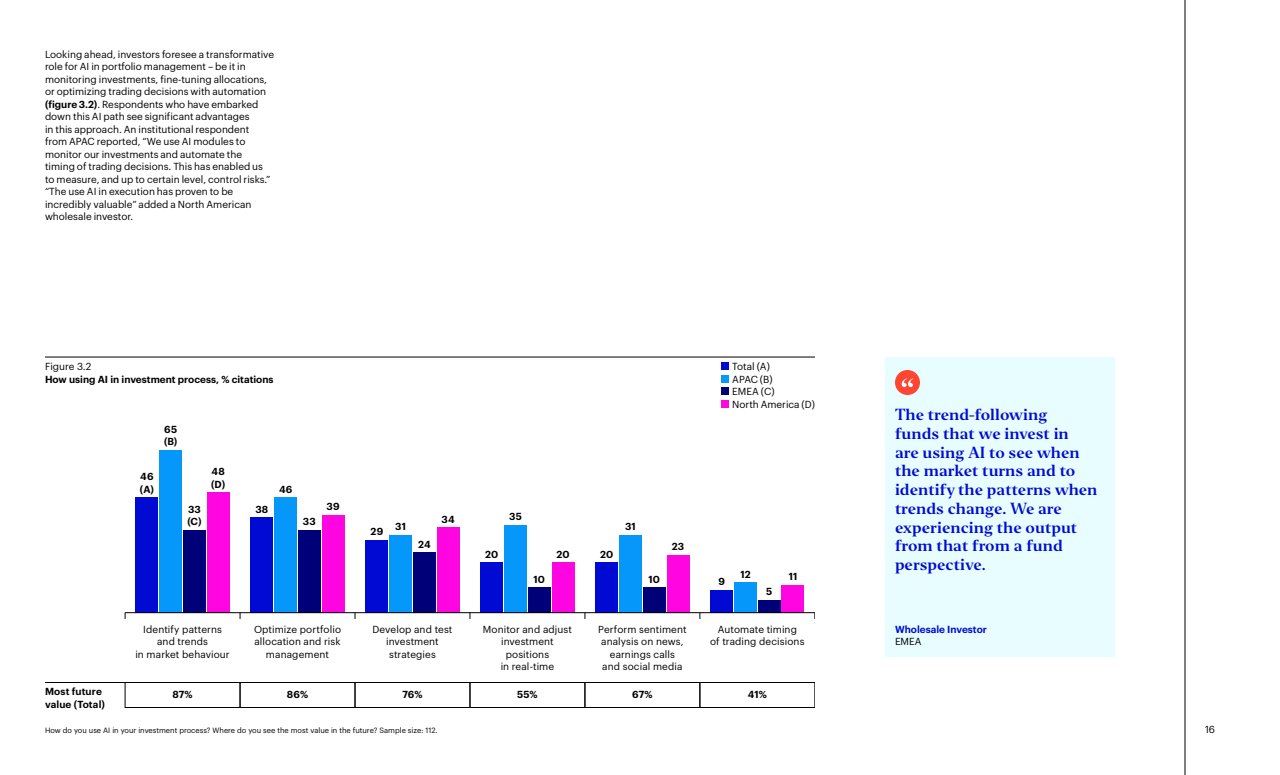
<style>
.page{position:relative;width:1280px;height:775px;background:#fff}
.page>*{position:absolute;margin:0;border:0;box-sizing:border-box;transform-origin:0 0}
.t1{font:15px/18.8px "Invesco Editor";color:#000ad2}
.t2{font:10px/12.5px "Graphik";color:#000;text-align:center}
.t3{font:600 10px/12.5px "Graphik";letter-spacing:.005em;color:#000}
.t4{font:600 10px "Graphik";color:#000ad2}
.t5{font:7.5px "Graphik";color:#000}
.s1{font-weight:600}
</style>
<div class="page">
<hr style="left:1185px;top:0;width:1px;height:775px;background:#000">
<hr style="left:45px;top:357px;width:770px;height:1px;background:#000">
<div style="left:585px;top:682px;width:115px;height:26px;border:1px solid #000"></div>
<hr style="left:45px;top:682px;width:770px;height:1px;background:#000">
<div style="left:470px;top:682px;width:115px;height:26px;border:1px solid #000"></div>
<div style="left:355px;top:682px;width:115px;height:26px;border:1px solid #000"></div>
<div style="left:240px;top:682px;width:115px;height:26px;border:1px solid #000"></div>
<div style="left:125px;top:682px;width:115px;height:26px;border:1px solid #000"></div>
<div style="left:700px;top:682px;width:115px;height:26px;border:1px solid #000"></div>
<div style="left:207px;top:492px;width:22px;height:121px;background:#ff05e2"></div>
<div style="left:183px;top:530px;width:23px;height:83px;background:#000078"></div>
<div style="left:159px;top:450px;width:23px;height:163px;background:#0598fa"></div>
<div style="left:136px;top:497px;width:22px;height:116px;background:#000ad2"></div>
<div style="left:322px;top:515px;width:22px;height:98px;background:#ff05e2"></div>
<div style="left:298px;top:530px;width:23px;height:83px;background:#000078"></div>
<div style="left:274px;top:497px;width:23px;height:116px;background:#0598fa"></div>
<div style="left:251px;top:517px;width:22px;height:96px;background:#000ad2"></div>
<div style="left:437px;top:527px;width:22px;height:86px;background:#ff05e2"></div>
<div style="left:413px;top:553px;width:23px;height:60px;background:#000078"></div>
<div style="left:389px;top:535px;width:23px;height:78px;background:#0598fa"></div>
<div style="left:366px;top:540px;width:22px;height:73px;background:#000ad2"></div>
<div style="left:552px;top:563px;width:22px;height:50px;background:#ff05e2"></div>
<div style="left:528px;top:588px;width:23px;height:25px;background:#000078"></div>
<div style="left:504px;top:525px;width:23px;height:88px;background:#0598fa"></div>
<div style="left:481px;top:563px;width:22px;height:50px;background:#000ad2"></div>
<div style="left:667px;top:555px;width:22px;height:58px;background:#ff05e2"></div>
<div style="left:643px;top:588px;width:23px;height:25px;background:#000078"></div>
<div style="left:619px;top:535px;width:23px;height:78px;background:#0598fa"></div>
<div style="left:596px;top:563px;width:22px;height:50px;background:#000ad2"></div>
<div style="left:782px;top:585px;width:22px;height:28px;background:#ff05e2"></div>
<div style="left:758px;top:600px;width:22px;height:13px;background:#000078"></div>
<div style="left:734px;top:583px;width:23px;height:30px;background:#0598fa"></div>
<div style="left:710px;top:590px;width:23px;height:23px;background:#000ad2"></div>
<hr style="left:125px;top:612px;width:690px;height:1px;background:#000">
<div style="left:885px;top:358px;width:230px;height:300px;background:#e7fdff"></div>
<div style="left:895px;top:370px;width:25px;height:25px;background:#ff4632;border-radius:50%"></div>
<svg style="left:902px;top:378px;width:11px;height:9px"></svg>
<div style="left:722px;top:363px;width:7px;height:7px;background:#000ad2"></div>
<div style="left:722px;top:375px;width:7px;height:7px;background:#0598fa"></div>
<div style="left:722px;top:388px;width:7px;height:7px;background:#000078"></div>
<div style="left:722px;top:400px;width:7px;height:8px;background:#ff05e2"></div>
<p class="t2" style="left:45px;top:47px;width:231px;text-align:left">Looking ahead, investors foresee a transformative role for AI in portfolio management – be it in monitoring investments, fine-tuning allocations, or optimizing trading decisions with automation <span class="s1">(figure 3.2)</span>. Respondents who have embarked down this AI path see significant advantages<br>in this approach. An institutional respondent from APAC reported, “We use AI modules to monitor our investments and automate the timing of trading decisions. This has enabled us to measure, and up to certain level, control risks.” “The use AI in execution has proven to be incredibly valuable” added a North American wholesale investor.</p>
<p class="t2" style="left:45px;top:359px;width:48px">Figure 3.2</p>
<p class="t3" style="left:45px;top:372px;width:230px">How using AI in investment process, % citations</p>
<p class="t3" style="left:140px;top:469px;width:16px">46 (A)</p>
<p class="t3" style="left:164px;top:422px;width:15px">65 (B)</p>
<p class="t3" style="left:187px;top:502px;width:16px">33 (C)</p>
<p class="t3" style="left:211px;top:464px;width:15px">48 (D)</p>
<p class="t3" style="left:255px;top:502px;width:14px">38</p>
<p class="t3" style="left:279px;top:482px;width:15px">46</p>
<p class="t3" style="left:303px;top:514px;width:14px">33</p>
<p class="t3" style="left:327px;top:499px;width:15px">39</p>
<p class="t3" style="left:371px;top:524px;width:14px">29</p>
<p class="t3" style="left:395px;top:519px;width:12px">31</p>
<p class="t3" style="left:418px;top:537px;width:14px">24</p>
<p class="t3" style="left:442px;top:512px;width:15px">34</p>
<p class="t3" style="left:509px;top:509px;width:14px">35</p>
<p class="t3" style="left:485px;top:547px;width:15px">20</p>
<p class="t3" style="left:534px;top:572px;width:13px">10</p>
<p class="t3" style="left:556px;top:547px;width:15px">20</p>
<p class="t3" style="left:600px;top:547px;width:15px">20</p>
<p class="t3" style="left:625px;top:519px;width:12px">31</p>
<p class="t3" style="left:649px;top:572px;width:13px">10</p>
<p class="t3" style="left:672px;top:540px;width:14px">23</p>
<p class="t2" style="left:732px;top:359px;width:84px;text-align:left">Total (A)<br>APAC (B)<br>EMEA (C)<br>North America (D)</p>
<p class="t3" style="left:718px;top:575px;width:8px">9</p>
<p class="t3" style="left:740px;top:567px;width:12px">12</p>
<p class="t3" style="left:766px;top:585px;width:8px">5</p>
<p class="t3" style="left:789px;top:570px;width:10px">11</p>
<p class="t3" style="left:45px;top:684px;width:61px">Most future value (Total)</p>
<p class="t2" style="left:135px;top:622px;width:96px">Identify patterns and trends<br>in market behaviour</p>
<p class="t2" style="left:254px;top:622px;width:89px">Optimize portfolio allocation and risk management</p>
<p class="t2" style="left:372px;top:622px;width:82px">Develop and test investment strategies</p>
<p class="t2" style="left:483px;top:622px;width:91px">Monitor and adjust investment positions<br>in real-time</p>
<p class="t2" style="left:598px;top:622px;width:90px">Perform sentiment analysis on news, earnings calls<br>and social media</p>
<p class="t2" style="left:710px;top:622px;width:96px">Automate timing<br>of trading decisions</p>
<p class="t3" style="left:172px;top:687px;width:22px">87%</p>
<p class="t3" style="left:287px;top:687px;width:23px">86%</p>
<p class="t3" style="left:402px;top:687px;width:22px">76%</p>
<p class="t3" style="left:517px;top:687px;width:22px">55%</p>
<p class="t3" style="left:632px;top:687px;width:22px">67%</p>
<p class="t3" style="left:748px;top:687px;width:20px">41%</p>
<p class="t5" style="left:45px;top:724px;width:394px">How do you use AI in your investment process? Where do you see the most value in the future? Sample size: 112.</p>
<h1 class="t1" style="left:895px;top:405px;width:204px">The trend-following<br>funds that we invest in<br>are using AI to see when the market turns and to identify the patterns when trends change. We are experiencing the output from that from a fund perspective.</h1>
<p class="t4" style="left:895px;top:621px;width:94px">Wholesale Investor</p>
<p class="t2" style="left:895px;top:634px;width:28px">EMEA</p>
<p class="t2" style="left:1205px;top:722px;width:12px">16</p>
</div>
